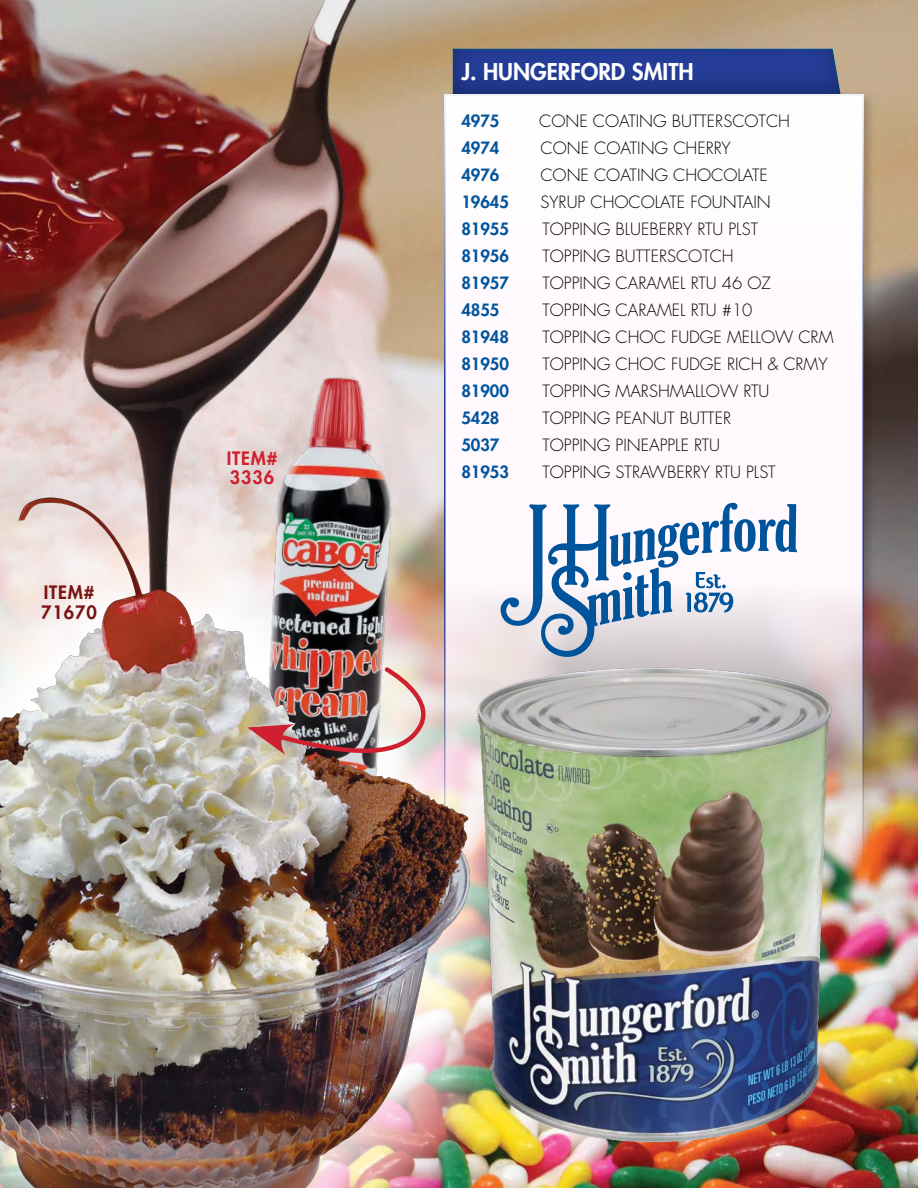
<style>
.page{position:relative;width:918px;height:1188px;background:#fff}
.page>*{position:absolute;margin:0;border:0;box-sizing:border-box;transform-origin:0 0}
.t1{font:800 22.5px "Futura Std";color:#fff}
.t2{font:800 18px/19.5px "Futura Std";letter-spacing:.05em;color:#781414}
.t3{font:800 18px/19.5px "Futura Std";letter-spacing:.05em;color:#cf202f}
.t4{font:300 16.5px "Futura Std";color:#000}
.t5{font:800 16.5px "Futura Std";color:#00549c}
</style>
<div class="page">
<img style="left:471px;top:0;width:447px;height:333px">
<img style="left:546px;top:333px;width:372px;height:855px">
<div style="left:440px;top:37px;width:417px;height:65px;background:#000;opacity:.35"></div>
<div style="left:442px;top:91px;width:434px;height:818px;background:#000;opacity:.2"></div>
<div style="left:444px;top:94px;width:420px;height:803px;background:#fff9fe"></div>
<svg style="left:501px;top:503px;width:296px;height:154px"></svg>
<img style="left:0;top:0;width:471px;height:482px">
<img style="left:0;top:482px;width:497px;height:706px">
<img style="left:425px;top:658px;width:455px;height:516px">
<img style="left:247px;top:665px;width:188px;height:98px">
<p class="t2" style="left:41px;top:583px;width:57px">ITEM#<br>71670</p>
<p class="t3" style="left:227px;top:448px;width:52px">ITEM#<br>3336</p>
<h1 class="t1" style="left:461px;top:57px;width:234px">J. HUNGERFORD SMITH</h1>
<p class="t5" style="left:461px;top:111px;width:40px">4975</p>
<p class="t4" style="left:539px;top:111px;width:252px">CONE COATING BUTTERSCOTCH</p>
<p class="t5" style="left:461px;top:138px;width:40px">4974</p>
<p class="t4" style="left:541px;top:138px;width:192px">CONE COATING CHERRY</p>
<p class="t5" style="left:461px;top:165px;width:40px">4976</p>
<p class="t4" style="left:540px;top:165px;width:229px">CONE COATING CHOCOLATE</p>
<p class="t5" style="left:461px;top:192px;width:49px">19645</p>
<p class="t4" style="left:540px;top:192px;width:232px">SYRUP CHOCOLATE FOUNTAIN</p>
<p class="t5" style="left:461px;top:219px;width:49px">81955</p>
<p class="t4" style="left:542px;top:219px;width:217px">TOPPING BLUEBERRY RTU PLST</p>
<p class="t5" style="left:461px;top:246px;width:49px">81956</p>
<p class="t4" style="left:542px;top:246px;width:193px">TOPPING BUTTERSCOTCH</p>
<p class="t5" style="left:461px;top:273px;width:49px">81957</p>
<p class="t4" style="left:542px;top:273px;width:230px">TOPPING CARAMEL RTU 46 OZ</p>
<p class="t5" style="left:461px;top:300px;width:40px">4855</p>
<p class="t4" style="left:542px;top:300px;width:212px">TOPPING CARAMEL RTU #10</p>
<p class="t5" style="left:461px;top:327px;width:49px">81948</p>
<p class="t4" style="left:542px;top:327px;width:293px">TOPPING CHOC FUDGE MELLOW CRM</p>
<p class="t5" style="left:461px;top:354px;width:49px">81950</p>
<p class="t4" style="left:542px;top:354px;width:287px">TOPPING CHOC FUDGE RICH &amp; CRMY</p>
<p class="t5" style="left:461px;top:381px;width:49px">81900</p>
<p class="t4" style="left:542px;top:381px;width:229px">TOPPING MARSHMALLOW RTU</p>
<p class="t5" style="left:461px;top:408px;width:40px">5428</p>
<p class="t4" style="left:542px;top:408px;width:190px">TOPPING PEANUT BUTTER</p>
<p class="t5" style="left:461px;top:435px;width:40px">5037</p>
<p class="t4" style="left:542px;top:435px;width:179px">TOPPING PINEAPPLE RTU</p>
<p class="t5" style="left:461px;top:462px;width:49px">81953</p>
<p class="t4" style="left:542px;top:462px;width:235px">TOPPING STRAWBERRY RTU PLST</p>
</div>
